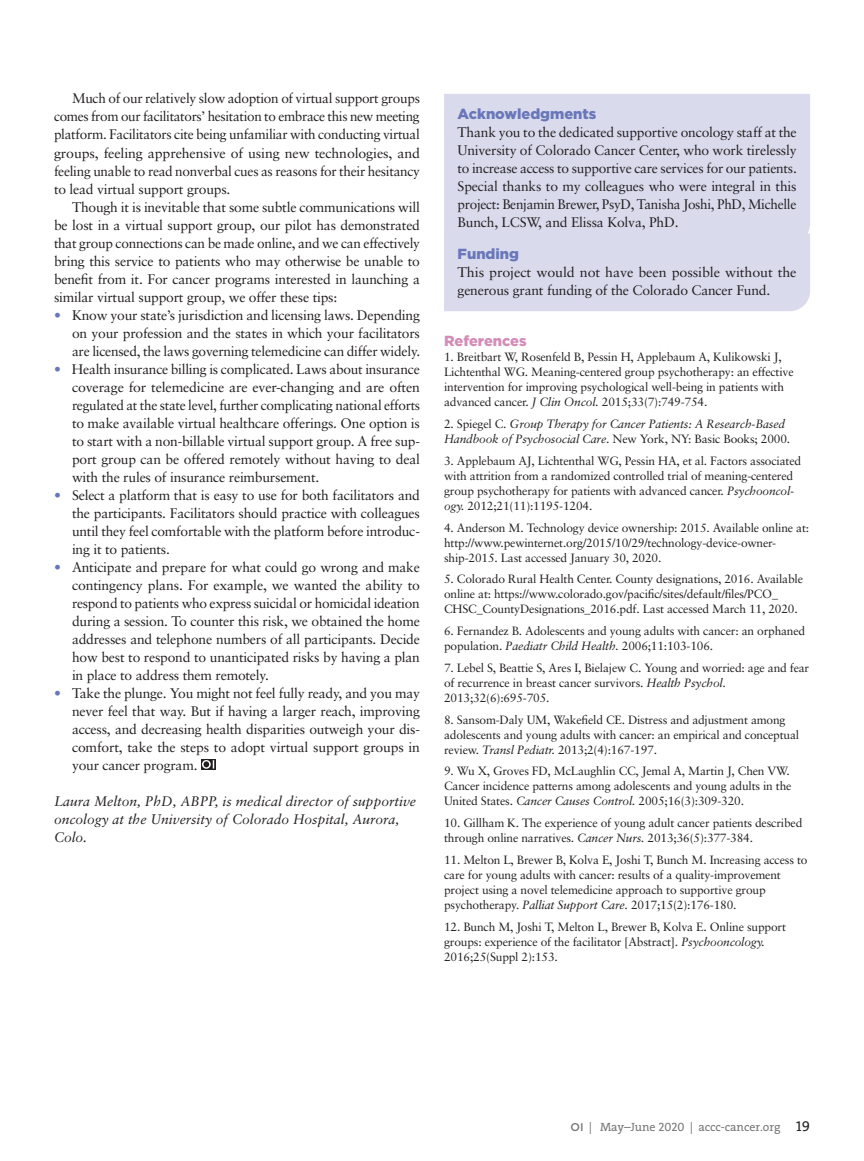
<style>
.page{position:relative;width:864px;height:1161px;background:#fff}
.page>*{position:absolute;margin:0;border:0;box-sizing:border-box;transform-origin:0 0}
.Feature_H1{font:900 14.7px "Gotham";color:#6977b9}
.Feature_H1-2{font:900 14.7px "Gotham";color:#d28db8}
.NEW_Feature_Bulleted{font:13.8px/18px "Sabon";letter-spacing:-.015em;color:#231f20;text-align:justify}
.Body_Indent{font:13.8px/18.1px "Sabon";letter-spacing:-.015em;color:#231f20;text-align:justify}
.Body_No_Indent{font:13.8px/18px "Sabon";letter-spacing:-.015em;color:#231f20;text-align:justify}
.NEW_Feature_Bio{font:italic 13.8px/18px "Sabon";color:#231f20}
.NEW_REF{font:12px/15px "Sabon";letter-spacing:-.015em;color:#231f20}
.NEW_REF-2{font:italic 12px/15px "Sabon";letter-spacing:-.015em;color:#231f20}
.t1{font:12px "The Serif B W5 Plain";color:#76787b}
.s1{color:#6977b9}
.s2{font-style:italic}
.s3{font-style:normal}
.s4{font-family:"Gotham";font-weight:500;font-size:11.25px}
.s5{font-family:"The Serif Caps"}
.s6{font-family:"The Serif Caps";font-size:14.25px;color:#231f20}
</style>
<div class="page">
<svg style="left:201px;top:759px;width:15px;height:11px"></svg>
<svg style="left:202px;top:760px;width:12px;height:9px"></svg>
<div style="left:444px;top:94px;width:366px;height:19px;background:#d9dbed"></div>
<div style="left:444px;top:113px;width:366px;height:120px;background:#d9dbed"></div>
<div style="left:444px;top:233px;width:366px;height:78px;background:#d9dbed"></div>
<p class="Body_Indent" style="left:54px;top:89px;width:368px;text-indent:18px">Much of our relatively slow adoption of virtual support groups comes from our facilitators’ hesitation to embrace this new meeting platform. Facilitators cite being unfamiliar with conducting virtual groups, feeling apprehensive of using new technologies, and feeling unable to read nonverbal cues as reasons for their hesitancy to lead virtual support groups.</p>
<p class="Body_Indent" style="left:54px;top:198px;width:368px;text-indent:18px">Though it is inevitable that some subtle communications will be lost in a virtual support group, our pilot has demonstrated that group connections can be made online, and we can effectively bring this service to patients who may otherwise be unable to benefit from it. For cancer programs interested in launching a similar virtual support group, we offer these tips:</p>
<p class="NEW_Feature_Bulleted" style="left:72px;top:306px;width:350px;text-indent:-18px"><span class="s1">•</span> Know your state’s jurisdiction and licensing laws. Depending on your profession and the states in which your facilitators are licensed, the laws governing telemedicine can differ widely.</p>
<p class="NEW_Feature_Bulleted" style="left:72px;top:360px;width:350px;text-indent:-18px"><span class="s1">•</span> Health insurance billing is complicated. Laws about insurance coverage for telemedicine are ever-changing and are often regulated at the state level, further complicating national efforts to make available virtual healthcare offerings. One option is to start with a non-billable virtual support group. A free sup&shy;port group can be offered remotely without having to deal with the rules of insurance reimbursement.</p>
<p class="NEW_Feature_Bulleted" style="left:72px;top:486px;width:350px;text-indent:-18px"><span class="s1">•</span> Select a platform that is easy to use for both facilitators and the participants. Facilitators should practice with colleagues until they feel comfortable with the platform before introduc&shy;ing it to patients.</p>
<p class="NEW_Feature_Bulleted" style="left:72px;top:558px;width:350px;text-indent:-18px"><span class="s1">•</span> Anticipate and prepare for what could go wrong and make contingency plans. For example, we wanted the ability to respond to patients who express suicidal or homicidal ideation during a session. To counter this risk, we obtained the home addresses and telephone numbers of all participants. Decide how best to respond to unanticipated risks by having a plan in place to address them remotely.</p>
<p class="NEW_Feature_Bulleted" style="left:72px;top:684px;width:350px;text-indent:-18px"><span class="s1">•</span> Take the plunge. You might not feel fully ready, and you may never feel that way. But if having a larger reach, improving access, and decreasing health disparities outweigh your dis&shy;comfort, take the steps to adopt virtual support groups in your cancer program.</p>
<p class="NEW_Feature_Bio" style="left:54px;top:792px;width:364px">Laura Melton, PhD, ABPP, is medical director of supportive oncology at the University of Colorado Hospital, Aurora,<br>Colo.</p>
<p class="Feature_H1" style="left:458px;top:104px;width:140px">Acknowledgments</p>
<p class="Body_No_Indent" style="left:458px;top:123px;width:341px">Thank you to the dedicated supportive oncology staff at the University of Colorado Cancer Center, who work tirelessly to increase access to supportive care services for our patients.<br>Special thanks to my colleagues who were integral in this project: Benjamin Brewer, PsyD, Tanisha Joshi, PhD, Michelle Bunch, LCSW, and Elissa Kolva, PhD.</p>
<p class="Feature_H1" style="left:458px;top:243px;width:63px">Funding</p>
<p class="Body_No_Indent" style="left:458px;top:263px;width:341px">This project would not have been possible without the generous grant funding of the Colorado Cancer Fund.</p>
<p class="Feature_H1-2" style="left:444px;top:331px;width:84px">References</p>
<p class="NEW_REF" style="left:444px;top:349px;width:351px">1. Breitbart W, Rosenfeld B, Pessin H, Applebaum A, Kulikowski J, Lichtenthal WG. Meaning-centered group psychotherapy: an effective intervention for improving psychological well-being in patients with advanced cancer. <span class="s2">J Clin Oncol.</span> 2015;33(7):749-754.</p>
<p class="NEW_REF-2" style="left:444px;top:416px;width:348px"><span class="s3">2. Spiegel C.</span> Group Therapy for Cancer Patients: A Research-Based<br>Handbook of Psychosocial Care<span class="s3">. New York, NY: Basic Books; 2000.</span></p>
<p class="NEW_REF" style="left:444px;top:453px;width:359px">3. Applebaum AJ, Lichtenthal WG, Pessin HA, et al. Factors associated with attrition from a randomized controlled trial of meaning-centered group psychotherapy for patients with advanced cancer. <span class="s2">Psychooncol&shy;ogy.</span> 2012;21(11):1195-1204.</p>
<p class="NEW_REF" style="left:444px;top:520px;width:367px">4. Anderson M. Technology device ownership: 2015. Available online at: http://www.pewinternet.org/2015/10/29/technology-device-owner&shy;ship-2015. Last accessed January 30, 2020.</p>
<p class="NEW_REF" style="left:444px;top:571px;width:360px">5. Colorado Rural Health Center. County designations, 2016. Available online at: https://www.colorado.gov/pacific/sites/default/files/PCO_<br>CHSC_CountyDesignations_2016.pdf. Last accessed March 11, 2020.</p>
<p class="NEW_REF" style="left:444px;top:623px;width:363px">6. Fernandez B. Adolescents and young adults with cancer: an orphaned population. <span class="s2">Paediatr Child Health.</span> 2006;11:103-106.</p>
<p class="NEW_REF" style="left:444px;top:660px;width:367px">7. Lebel S, Beattie S, Ares I, Bielajew C. Young and worried: age and fear of recurrence in breast cancer survivors. <span class="s2">Health Psychol.<br></span>2013;32(6):695-705.</p>
<p class="NEW_REF" style="left:444px;top:712px;width:357px">8. Sansom-Daly UM, Wakefield CE. Distress and adjustment among adolescents and young adults with cancer: an empirical and conceptual review. <span class="s2">Transl Pediatr.</span> 2013;2(4):167-197.</p>
<p class="NEW_REF" style="left:444px;top:763px;width:349px">9. Wu X, Groves FD, McLaughlin CC, Jemal A, Martin J, Chen VW.<br>Cancer incidence patterns among adolescents and young adults in the<br>United States. <span class="s2">Cancer Causes Control.</span> 2005;16(3):309-320.</p>
<p class="NEW_REF" style="left:444px;top:815px;width:360px">10. Gillham K. The experience of young adult cancer patients described through online narratives. <span class="s2">Cancer Nurs.</span> 2013;36(5):377-384.</p>
<p class="NEW_REF" style="left:444px;top:852px;width:365px">11. Melton L, Brewer B, Kolva E, Joshi T, Bunch M. Increasing access to care for young adults with cancer: results of a quality-improvement project using a novel telemedicine approach to supportive group psychotherapy. <span class="s2">Palliat Support Care.</span> 2017;15(2):176-180.</p>
<p class="NEW_REF" style="left:444px;top:919px;width:343px">12. Bunch M, Joshi T, Melton L, Brewer B, Kolva E. Online support groups: experience of the facilitator [Abstract]. <span class="s2">Psychooncology.<br></span>2016;25(Suppl 2):153.</p>
<p class="t1" style="left:571px;top:1119px;width:241px"><span class="s4">OI</span> | May–June <span class="s5">2020</span> | accc-cancer.org <span class="s6">19</span></p>
</div>
